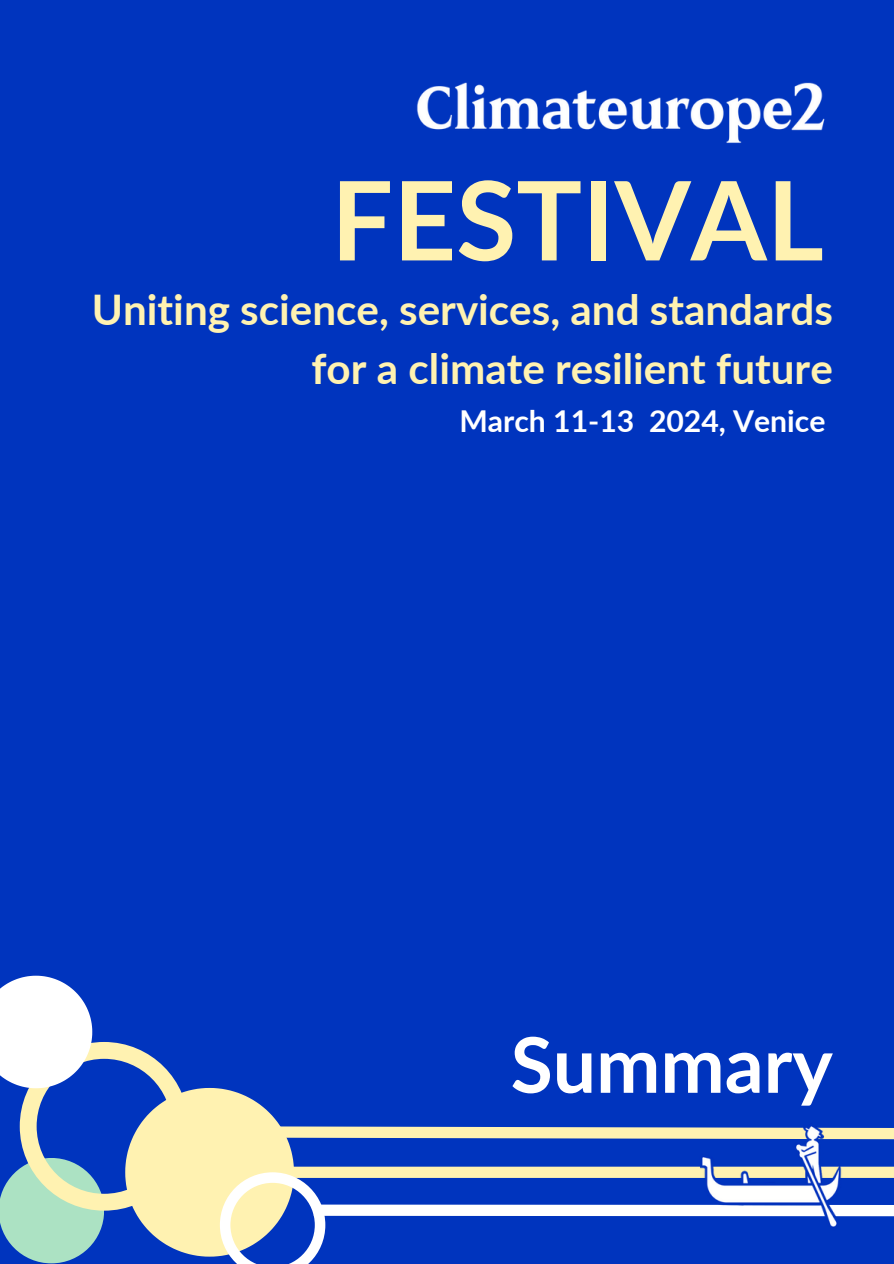
<style>
.page{position:relative;width:894px;height:1264px;background:#fff}
.page>*{position:absolute;margin:0;border:0;box-sizing:border-box;transform-origin:0 0}
.t1{font:700 109.5px "Lato";color:#fff2b1}
.t2{font:700 76.8px "Lato";color:#fff}
.t3{font:700 42.15px/58.5px "Lato";color:#fff2b1;text-align:right}
.t4{font:700 30.15px "Lato";color:#fff}
</style>
<div class="page">
<div style="left:0;top:0;width:893px;height:1263px;background:#0034be"></div>
<img style="left:416px;top:82px;width:409px;height:61px">
<svg style="left:0;top:975px;width:893px;height:288px"></svg>
<img style="left:694px;top:1109px;width:153px;height:153px">
<p class="t1" style="left:331px;top:152px;width:494px">FESTIVAL</p>
<h3 class="t3" style="left:92px;top:279px;width:742px">Uniting science, services, and standards for a climate resilient future</h3>
<p class="t4" style="left:459px;top:402px;width:367px">March 11-13 2024, Venice</p>
<h2 class="t2" style="left:510px;top:1016px;width:323px">Summary</h2>
</div>
